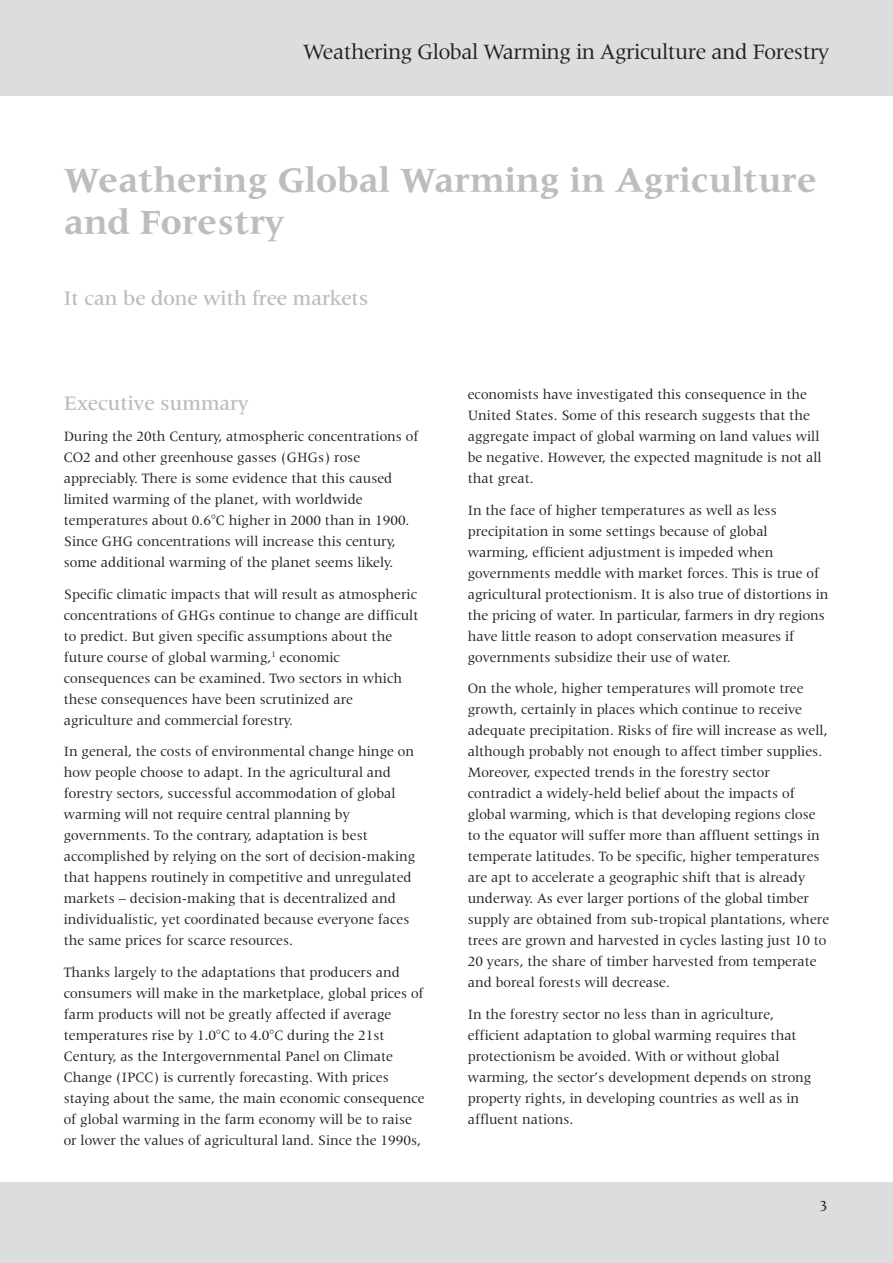
<style>
.page{position:relative;width:893px;height:1263px;background:#fff}
.page>*{position:absolute;margin:0;border:0;box-sizing:border-box;transform-origin:0 0}
.jh_a-head{font:700 36px/42px "Latin 725 BT";color:#bcbdc0}
.t1{font:22.5px "Latin 725 BT";letter-spacing:-.02em;color:#231f20}
.jh_b-head{font:500 21px "Latin 725 BT";color:#bcbdc0}
.t2{font:15.75px "Latin 725 BT";color:#231f20}
.jh_body{font:14.7px/21px "Latin 725 BT";color:#231f20}
</style>
<div class="page">
<div style="left:0;top:1182px;width:893px;height:81px;background:#dcdddf"></div>
<div style="left:0;top:0;width:893px;height:96px;background:#dcdddf"></div>
<p class="t1" style="left:303px;top:39px;width:527px">Weathering Global Warming in Agriculture and Forestry</p>
<p class="jh_a-head" style="left:64px;top:159px;width:755px">Weathering Global Warming in Agriculture and Forestry</p>
<p class="jh_b-head" style="left:64px;top:286px;width:306px">It can be done with free markets</p>
<p class="jh_b-head" style="left:64px;top:391px;width:186px">Executive summary</p>
<p class="jh_body" style="left:64px;top:426px;width:356px">During the 20th Century, atmospheric concentrations of CO2 and other greenhouse gasses (GHGs) rose appreciably. There is some evidence that this caused limited warming of the planet, with worldwide temperatures about 0.6°C higher in 2000 than in 1900.<br>Since GHG concentrations will increase this century, some additional warming of the planet seems likely.</p>
<p class="jh_body" style="left:64px;top:583px;width:356px">Specific climatic impacts that will result as atmospheric concentrations of GHGs continue to change are difficult to predict. But given specific assumptions about the future course of global warming,<sup>1</sup> economic consequences can be examined. Two sectors in which these consequences have been scrutinized are agriculture and commercial forestry.</p>
<p class="jh_body" style="left:64px;top:741px;width:353px">In general, the costs of environmental change hinge on how people choose to adapt. In the agricultural and forestry sectors, successful accommodation of global warming will not require central planning by governments. To the contrary, adaptation is best accomplished by relying on the sort of decision-making that happens routinely in competitive and unregulated markets – decision-making that is decentralized and individualistic, yet coordinated because everyone faces the same prices for scarce resources.</p>
<p class="jh_body" style="left:64px;top:961px;width:362px">Thanks largely to the adaptations that producers and consumers will make in the marketplace, global prices of farm products will not be greatly affected if average temperatures rise by 1.0°C to 4.0°C during the 21st Century, as the Intergovernmental Panel on Climate Change (IPCC) is currently forecasting. With prices staying about the same, the main economic consequence of global warming in the farm economy will be to raise or lower the values of agricultural land. Since the 1990s,</p>
<p class="jh_body" style="left:468px;top:384px;width:355px">economists have investigated this consequence in the United States. Some of this research suggests that the aggregate impact of global warming on land values will be negative. However, the expected magnitude is not all that great.</p>
<p class="jh_body" style="left:468px;top:499px;width:362px">In the face of higher temperatures as well as less precipitation in some settings because of global warming, efficient adjustment is impeded when governments meddle with market forces. This is true of agricultural protectionism. It is also true of distortions in the pricing of water. In particular, farmers in dry regions have little reason to adopt conservation measures if governments subsidize their use of water.</p>
<p class="jh_body" style="left:468px;top:678px;width:363px">On the whole, higher temperatures will promote tree growth, certainly in places which continue to receive adequate precipitation. Risks of fire will increase as well, although probably not enough to affect timber supplies.<br>Moreover, expected trends in the forestry sector contradict a widely-held belief about the impacts of global warming, which is that developing regions close to the equator will suffer more than affluent settings in temperate latitudes. To be specific, higher temperatures are apt to accelerate a geographic shift that is already underway. As ever larger portions of the global timber supply are obtained from sub-tropical plantations, where trees are grown and harvested in cycles lasting just 10 to 20 years, the share of timber harvested from temperate and boreal forests will decrease.</p>
<p class="jh_body" style="left:468px;top:1003px;width:345px">In the forestry sector no less than in agriculture, efficient adaptation to global warming requires that protectionism be avoided. With or without global warming, the sector’s development depends on strong property rights, in developing countries as well as in affluent nations.</p>
<p class="t2" style="left:819px;top:1197px;width:10px">3</p>
</div>
